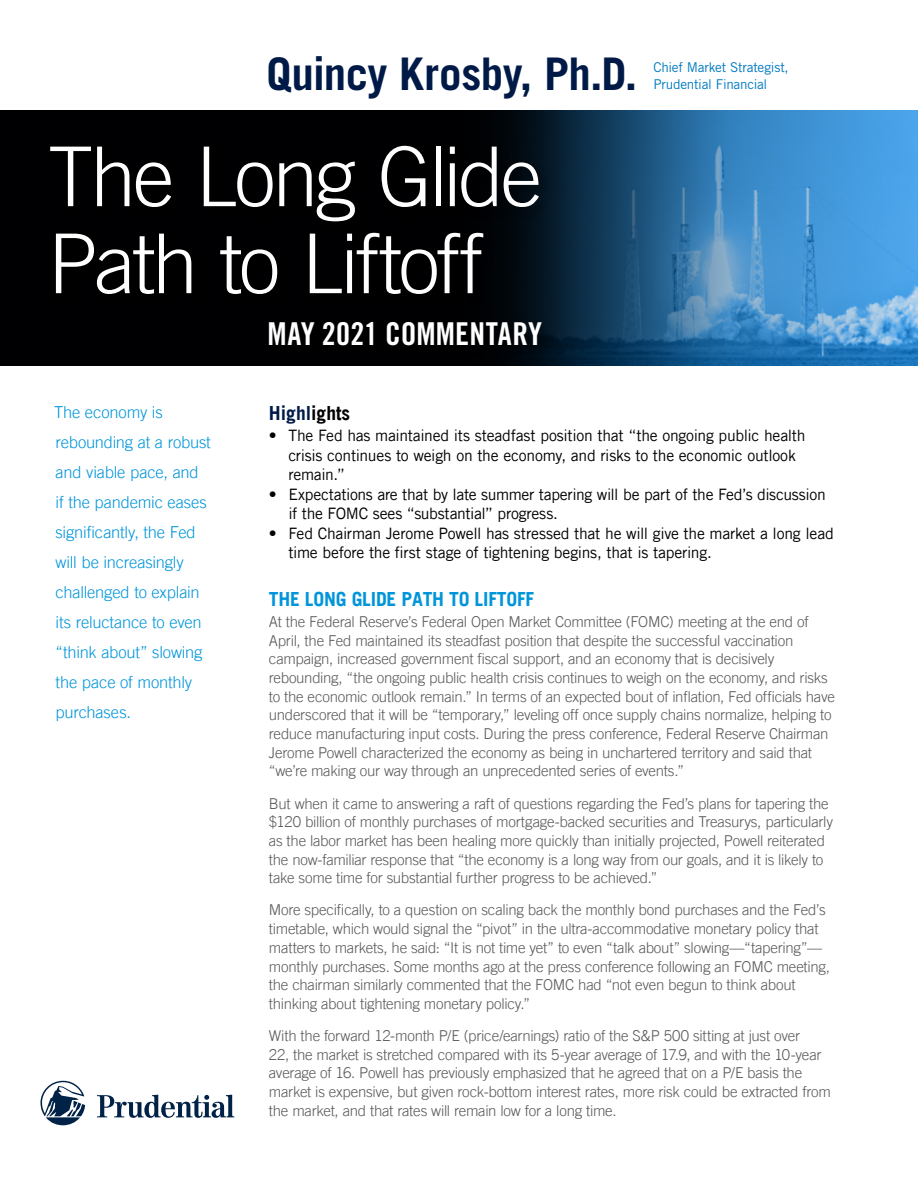
<style>
.page{position:relative;width:918px;height:1188px;background:#fff}
.page>*{position:absolute;margin:0;border:0;box-sizing:border-box;transform-origin:0 0}
.t1{font:300 82.5px/87px "Trade Gothic";letter-spacing:-.04em;color:#fff}
.Krosby_Name{font:700 45px "Trade Gothic";letter-spacing:-.015em;color:#001a48}
.Subhead{font:31.5px "Trade Gothic Bold Cond Twenty";letter-spacing:.005em;color:#fff}
.t2{font:19.5px "Prudential Modern Bold Sem Cond";letter-spacing:-.01em;color:#0095da}
.t3{font:19.5px "Prudential Modern Bold Sem Cond";color:#001a48}
.Sidebar_Pull_Quote{font:300 16.5px/30px "Prudential Modern";letter-spacing:-.01em;color:#0095da}
.t4{font:500 15.75px/19.5px "Prudential Modern";letter-spacing:-.02em;color:#000}
.Body{font:300 15px/18.8px "Prudential Modern";letter-spacing:-.015em;color:#58595b}
.Krosby_Title_line{font:13.5px/16.5px "Trade Gothic";letter-spacing:-.015em;color:#007ac2}
.s1{color:#000}
</style>
<div class="page">
<img style="left:0;top:110px;width:918px;height:255px">
<svg style="left:41px;top:1081px;width:44px;height:44px"></svg>
<svg style="left:97px;top:1095px;width:137px;height:23px"></svg>
<div style="left:48px;top:143px;width:504px;height:165px;background:#000"></div>
<div style="left:267px;top:319px;width:287px;height:37px;background:#000"></div>
<p class="Krosby_Name" style="left:266px;top:46px;width:373px">Quincy Krosby, Ph.D.</p>
<p class="Krosby_Title_line" style="left:653px;top:59px;width:137px">Chief Market Strategist,<br>Prudential Financial</p>
<h1 class="t1" style="left:48px;top:132px;width:496px">The Long Glide<br>Path to Liftoff</h1>
<p class="Sidebar_Pull_Quote" style="left:54px;top:397px;width:158px">The economy is rebounding at a robust and viable pace, and<br>if the pandemic eases significantly, the Fed will be increasingly challenged to explain its reluctance to even “think about” slowing the pace of monthly purchases.</p>
<p class="Subhead" style="left:267px;top:315px;width:276px">MAY 2021 COMMENTARY</p>
<h2 class="t3" style="left:269px;top:401px;width:83px">Highl<span class="s1">ights</span></h2>
<p class="t4" style="left:288px;top:426px;width:519px;text-indent:-20px">• The Fed has maintained its steadfast position that “the ongoing public health crisis continues to weigh on the economy, and risks to the economic outlook remain.”</p>
<p class="t4" style="left:288px;top:484px;width:539px;text-indent:-20px">• Expectations are that by late summer tapering will be part of the Fed’s discussion if the FOMC sees “substantial” progress.</p>
<p class="t4" style="left:288px;top:523px;width:547px;text-indent:-20px">• Fed Chairman Jerome Powell has stressed that he will give the market a long lead time before the first stage of tightening begins, that is tapering.</p>
<h3 class="t2" style="left:269px;top:587px;width:267px">THE LONG GLIDE PATH TO LIFTOFF</h3>
<p class="Body" style="left:269px;top:612px;width:567px">At the Federal Reserve’s Federal Open Market Committee (FOMC) meeting at the end of April, the Fed maintained its steadfast position that despite the successful vaccination campaign, increased government fiscal support, and an economy that is decisively rebounding, “the ongoing public health crisis continues to weigh on the economy, and risks to the economic outlook remain.” In terms of an expected bout of inflation, Fed officials have underscored that it will be “temporary,” leveling off once supply chains normalize, helping to reduce manufacturing input costs. During the press conference, Federal Reserve Chairman Jerome Powell characterized the economy as being in unchartered territory and said that “we’re making our way through an unprecedented series of events.”</p>
<p class="Body" style="left:269px;top:794px;width:566px">But when it came to answering a raft of questions regarding the Fed’s plans for tapering the $120 billion of monthly purchases of mortgage-backed securities and Treasurys, particularly as the labor market has been healing more quickly than initially projected, Powell reiterated the now-familiar response that “the economy is a long way from our goals, and it is likely to take some time for substantial further progress to be achieved.”</p>
<p class="Body" style="left:269px;top:901px;width:563px">More specifically, to a question on scaling back the monthly bond purchases and the Fed’s timetable, which would signal the “pivot” in the ultra-accommodative monetary policy that matters to markets, he said: “It is not time yet” to even “talk about” slowing—“tapering”— monthly purchases. Some months ago at the press conference following an FOMC meeting, the chairman similarly commented that the FOMC had “not even begun to think about thinking about tightening monetary policy.”</p>
<p class="Body" style="left:269px;top:1026px;width:563px">With the forward 12-month P/E (price/earnings) ratio of the S&amp;P 500 sitting at just over<br>22, the market is stretched compared with its 5-year average of 17.9, and with the 10-year average of 16. Powell has previously emphasized that he agreed that on a P/E basis the market is expensive, but given rock-bottom interest rates, more risk could be extracted from the market, and that rates will remain low for a long time.</p>
</div>
